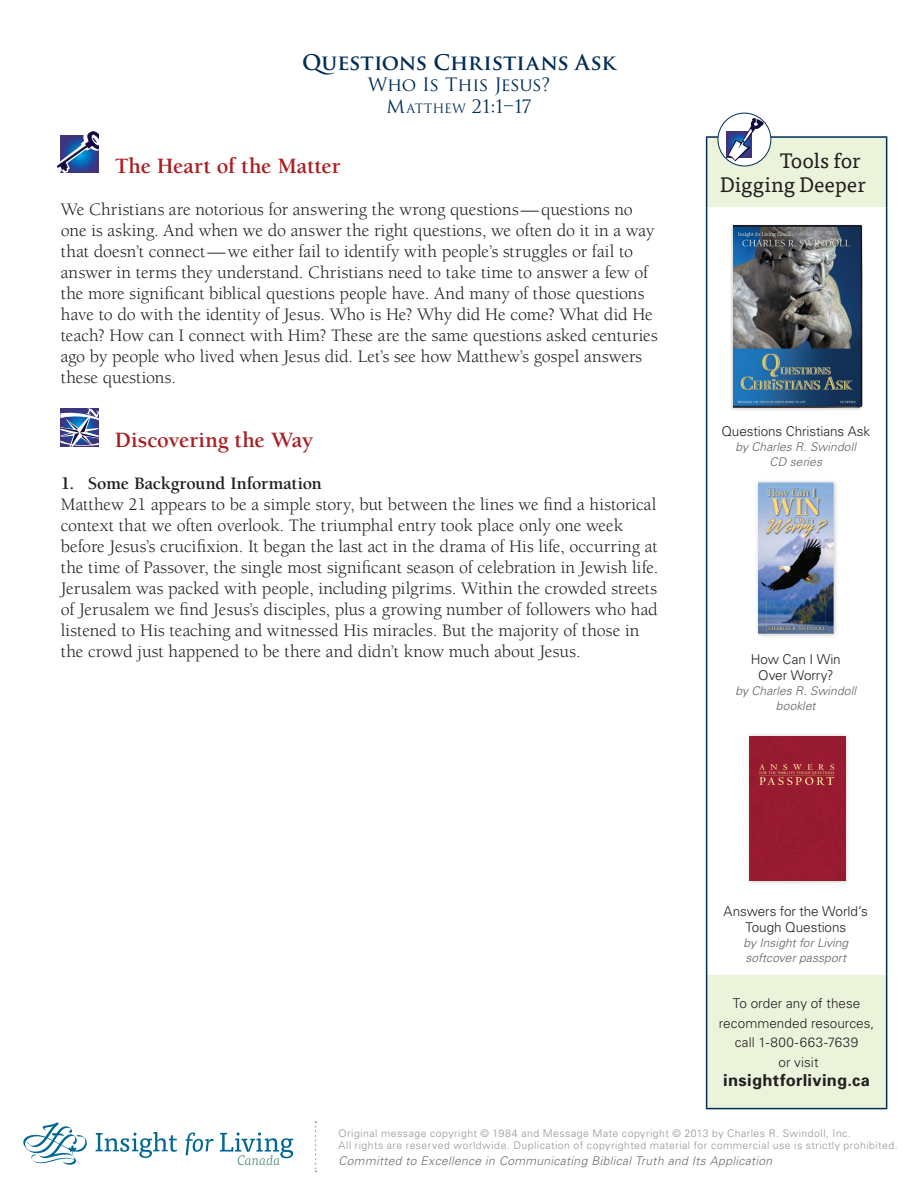
<style>
.page{position:relative;width:918px;height:1188px;background:#fff}
.page>*{position:absolute;margin:0;border:0;box-sizing:border-box;transform-origin:0 0}
.t1{font:500 23.7px "Nofret";color:#fed782;scale:.9 1}
.Head{font:700 22.5px "Berkeley";letter-spacing:-.005em;color:#aa1f22}
.Tools_for_Digging_De{font:300 22.5px "Univers LT Std";letter-spacing:-.01em;color:#231f20}
.t2{font:21.6px "Rapier Plain";color:#fed782}
.Page_Title{font:700 21px "Trajan Pro";letter-spacing:-.005em;color:#002c55}
.Tools_for_Digging_De-2{font:21px "Tisa OT";color:#231f20}
.Body_Copy{font:18px/21px "Berkeley";color:#231f20}
.Heading_sub-level{font:700 18px "Berkeley";letter-spacing:-.01em;color:#231f20}
.Page_Subtitle{font:18px "Trajan Pro";letter-spacing:-.02em;color:#002c55}
.Page_Reference{font:18px "Trajan";color:#002c55}
.t3{font:700 16.5px "Univers";letter-spacing:.02em;color:#231f20}
.t4{font:300 13.5px/19.5px "Univers";letter-spacing:-.005em;color:#231f20;text-align:center}
.t5{font:italic 300 12px/15px "Univers";letter-spacing:.01em;color:#616164;text-align:center}
.t6{font:italic 300 12px "Univers";letter-spacing:.03em;color:#6c6d70}
.t7{font:300 10.5px/12px "Univers";letter-spacing:.045em;color:#939598}
.t8{font:9.75px "Nofret";letter-spacing:-.02em;color:#fed782}
.t9{font:4.8px "Nofret";letter-spacing:.005em;color:#fed782;scale:1.08 1}
.s1{font-size:12.6px}
.s2{font-size:11.85px}
</style>
<div class="page">
<svg style="left:707px;top:138px;width:179px;height:970px"></svg>
<hr style="left:706px;top:136px;width:181px;height:2px;background:#002c55">
<hr style="left:706px;top:138px;width:1px;height:69px;background:#002c55">
<hr style="left:886px;top:138px;width:1px;height:69px;background:#002c55">
<hr style="left:706px;top:207px;width:1px;height:768px;background:#002c55">
<hr style="left:886px;top:207px;width:1px;height:768px;background:#002c55">
<hr style="left:706px;top:975px;width:1px;height:133px;background:#002c55">
<hr style="left:886px;top:975px;width:1px;height:133px;background:#002c55">
<hr style="left:706px;top:1108px;width:181px;height:1px;background:#002c55">
<svg style="left:718px;top:113px;width:53px;height:53px"></svg>
<div style="left:718px;top:113px;width:53px;height:53px;border:1px solid #002c55;border-radius:50%"></div>
<div style="left:726px;top:131px;width:26px;height:26px;background:#3f337a"></div>
<svg style="left:727px;top:118px;width:37px;height:43px"></svg>
<svg style="left:23px;top:1122px;width:64px;height:44px"></svg>
<svg style="left:95px;top:1132px;width:82px;height:26px"></svg>
<svg style="left:185px;top:1133px;width:29px;height:22px"></svg>
<svg style="left:220px;top:1132px;width:73px;height:33px"></svg>
<svg style="left:315px;top:1121px;width:1px;height:51px"></svg>
<img style="left:730px;top:223px;width:136px;height:192px">
<div style="left:746px;top:733px;width:105px;height:153px;background:#231f20;opacity:.24"></div>
<div style="left:750px;top:736px;width:95px;height:145px;background:#981b31"></div>
<svg style="left:61px;top:408px;width:38px;height:39px"></svg>
<svg style="left:57px;top:131px;width:42px;height:42px"></svg>
<p class="Page_Title" style="left:302px;top:49px;width:315px">Questions Christians Ask</p>
<p class="Page_Subtitle" style="left:368px;top:73px;width:184px">Who Is This Jesus?</p>
<p class="Page_Reference" style="left:386px;top:96px;width:147px">M<span class="s1">ATTHEW</span> 21:1–17</p>
<p class="Head" style="left:115px;top:154px;width:227px">The Heart of the Matter</p>
<p class="Body_Copy" style="left:61px;top:199px;width:599px">We Christians are notorious for answering the wrong questions—questions no one is asking. And when we do answer the right questions, we often do it in a way that doesn’t connect—we either fail to identify with people’s struggles or fail to answer in terms they understand. Christians need to take time to answer a few of the more significant biblical questions people have. And many of those questions have to do with the identity of Jesus. Who is He? Why did He come? What did He teach? How can I connect with Him? These are the same questions asked centuries ago by people who lived when Jesus did. Let’s see how Matthew’s gospel answers these questions.</p>
<p class="Head" style="left:115px;top:427px;width:200px">Discovering the Way</p>
<p class="Heading_sub-level" style="left:61px;top:473px;width:263px">1. Some Background Information</p>
<p class="Body_Copy" style="left:61px;top:494px;width:599px">Matthew 21 appears to be a simple story, but between the lines we find a historical context that we often overlook. The triumphal entry took place only one week before Jesus’s crucifixion. It began the last act in the drama of His life, occurring at the time of Passover, the single most significant season of celebration in Jewish life.<br>Jerusalem was packed with people, including pilgrims. Within the crowded streets of Jerusalem we find Jesus’s disciples, plus a growing number of followers who had listened to His teaching and witnessed His miracles. But the majority of those in the crowd just happened to be there and didn’t know much about Jesus.</p>
<p class="Tools_for_Digging_De" style="left:780px;top:147px;width:86px">Tools for</p>
<p class="Tools_for_Digging_De" style="left:720px;top:171px;width:77px">Digging</p>
<p class="Tools_for_Digging_De-2" style="left:780px;top:148px;width:82px">Tools for</p>
<p class="Tools_for_Digging_De-2" style="left:720px;top:172px;width:147px">Digging Deeper</p>
<p class="t4" style="left:721px;top:421px;width:150px">Questions Christians Ask</p>
<p class="t5" style="left:736px;top:439px;width:122px">by Charles R. Swindoll<br>CD series</p>
<p class="t8" style="left:768px;top:486px;width:49px">How Can <span class="s2">I</span></p>
<p class="t2" style="left:765px;top:511px;width:61px">Worry?</p>
<h1 class="t1" style="left:771px;top:492px;width:56px">WIN</h1>
<p class="t9" style="left:768px;top:625px;width:54px">CHARLES R. SWINDOLL</p>
<p class="t4" style="left:751px;top:650px;width:92px;line-height:16.5px">How Can I Win<br>Over Worry?</p>
<p class="t5" style="left:736px;top:683px;width:122px">by Charles R. Swindoll booklet</p>
<p class="t4" style="left:724px;top:902px;width:146px;line-height:16.5px">Answers for the World’s<br>Tough Questions</p>
<p class="t5" style="left:743px;top:935px;width:106px;text-align:left">by Insight for Living softcover passport</p>
<p class="t4" style="left:719px;top:993px;width:157px">To order any of these recommended resources, call 1-800-663-7639<br>or visit</p>
<p class="t3" style="left:723px;top:1070px;width:148px">insightforliving.ca</p>
<p class="t7" style="left:339px;top:1127px;width:561px">Original message copyright © 1984 and Message Mate copyright © 2013 by Charles R. Swindoll, Inc.<br>All rights are reserved worldwide. Duplication of copyrighted material for commercial use is strictly prohibited.</p>
<p class="t6" style="left:339px;top:1154px;width:435px">Committed to Excellence in Communicating Biblical Truth and Its Application</p>
</div>
